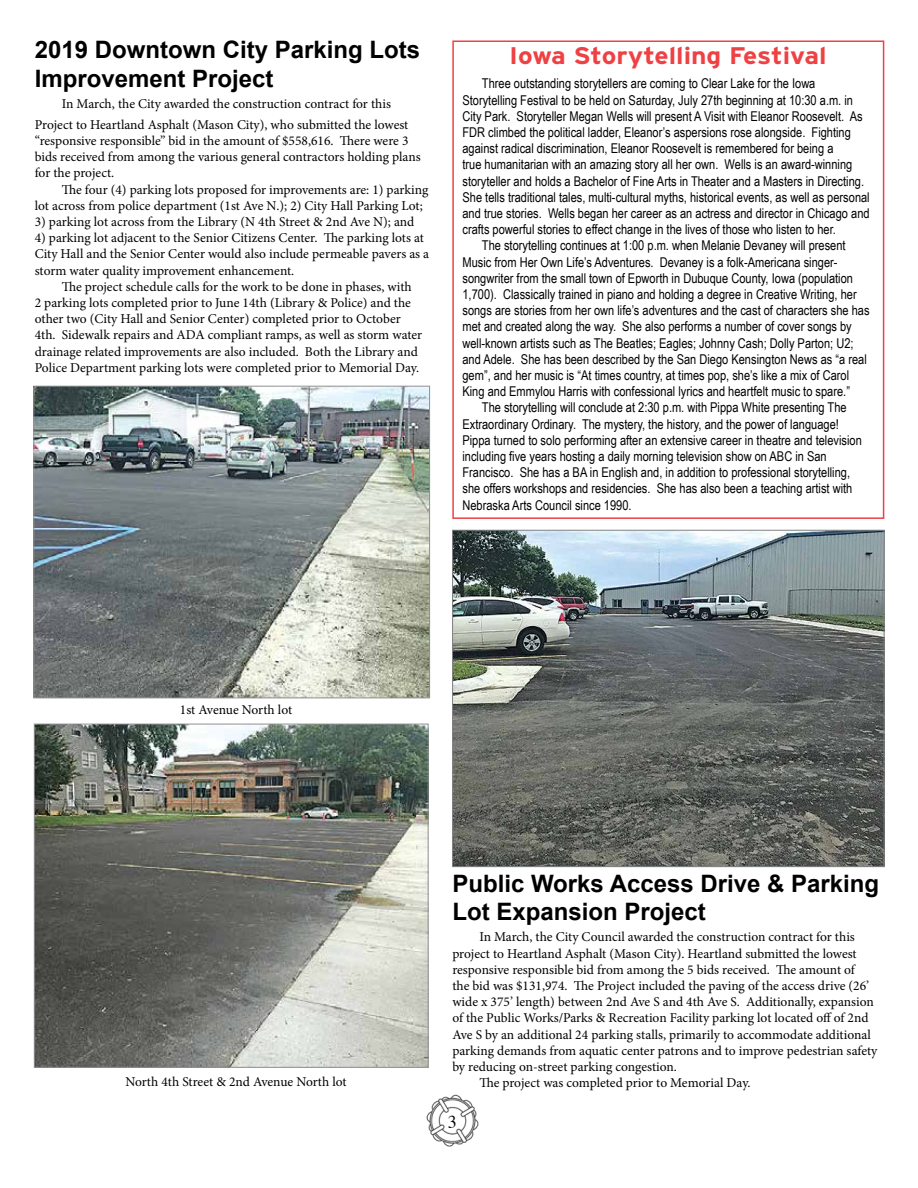
<style>
.page{position:relative;width:918px;height:1188px;background:#fff}
.page>*{position:absolute;margin:0;border:0;box-sizing:border-box;transform-origin:0 0}
.t1{font:700 24px/28.5px "Arial";color:#000}
.t2{font:700 24px "Interstate";color:#ef4144;scale:1.1 1}
.t3{font:18px "Times";color:#000}
.t4{font:13.5px "Arial Narrow";color:#000}
.t5{font:13.5px/16.2px "Minion Pro";letter-spacing:-.005em;color:#000}
</style>
<div class="page">
<img style="left:426px;top:1094px;width:53px;height:53px">
<img style="left:454px;top:532px;width:428px;height:333px">
<div style="left:452px;top:530px;width:432px;height:337px;border:1px solid #808285"></div>
<img style="left:36px;top:388px;width:392px;height:308px">
<div style="left:34px;top:386px;width:396px;height:312px;border:1px solid #8e9092"></div>
<img style="left:36px;top:726px;width:390px;height:340px">
<div style="left:34px;top:724px;width:394px;height:344px;border:1px solid #8e9092"></div>
<div style="left:452px;top:40px;width:432px;height:479px;border:2px solid #ef4144"></div>
<h1 class="t1" style="left:35px;top:36px;width:387px">2019 Downtown City Parking Lots<br>Improvement Project</h1>
<p class="t5" style="left:35px;top:93px;width:375px;line-height:21px;text-indent:27px">In March, the City awarded the construction contract for this<br>Project to Heartland Asphalt (Mason City), who submitted the lowest</p>
<p class="t5" style="left:35px;top:133px;width:387px">“responsive responsible” bid in the amount of $558,616. There were 3 bids received from among the various general contractors holding plans for the project.</p>
<p class="t5" style="left:35px;top:181px;width:395px;text-indent:27px">The four (4) parking lots proposed for improvements are: 1) parking lot across from police department (1st Ave N.); 2) City Hall Parking Lot;</p>
<p class="t5" style="left:35px;top:214px;width:381px">3) parking lot across from the Library (N 4th Street &amp; 2nd Ave N); and</p>
<p class="t5" style="left:35px;top:230px;width:396px">4) parking lot adjacent to the Senior Citizens Center. The parking lots at<br>City Hall and the Senior Center would also include permeable pavers as a storm water quality improvement enhancement.</p>
<p class="t5" style="left:35px;top:278px;width:389px;text-indent:27px">The project schedule calls for the work to be done in phases, with<br>2 parking lots completed prior to June 14th (Library &amp; Police) and the other two (City Hall and Senior Center) completed prior to October 4th. Sidewalk repairs and ADA compliant ramps, as well as storm water drainage related improvements are also included. Both the Library and Police Department parking lots were completed prior to Memorial Day.</p>
<h1 class="t2" style="left:509px;top:43px;width:290px">Iowa Storytelling Festival</h1>
<p class="t4" style="left:482px;top:74px;width:335px">Three outstanding storytellers are coming to Clear Lake for the Iowa</p>
<p class="t4" style="left:462px;top:90px;width:392px">Storytelling Festival to be held on Saturday, July 27th beginning at 10:30 a.m. in</p>
<p class="t4" style="left:462px;top:106px;width:402px">City Park. Storyteller Megan Wells will present A Visit with Eleanor Roosevelt. As</p>
<p class="t4" style="left:462px;top:122px;width:390px">FDR climbed the political ladder, Eleanor’s aspersions rose alongside. Fighting</p>
<p class="t4" style="left:462px;top:139px;width:373px">against radical discrimination, Eleanor Roosevelt is remembered for being a</p>
<p class="t4" style="left:462px;top:155px;width:391px">true humanitarian with an amazing story all her own. Wells is an award-winning</p>
<p class="t4" style="left:462px;top:171px;width:403px">storyteller and holds a Bachelor of Fine Arts in Theater and a Masters in Directing.</p>
<p class="t4" style="left:462px;top:187px;width:409px">She tells traditional tales, multi-cultural myths, historical events, as well as personal</p>
<p class="t4" style="left:462px;top:203px;width:409px">and true stories. Wells began her career as an actress and director in Chicago and</p>
<p class="t4" style="left:462px;top:220px;width:375px">crafts powerful stories to effect change in the lives of those who listen to her.</p>
<p class="t4" style="left:482px;top:236px;width:365px">The storytelling continues at 1:00 p.m. when Melanie Devaney will present</p>
<p class="t4" style="left:462px;top:252px;width:377px">Music from Her Own Life’s Adventures. Devaney is a folk-Americana singer-</p>
<p class="t4" style="left:462px;top:268px;width:392px">songwriter from the small town of Epworth in Dubuque County, Iowa (population</p>
<p class="t4" style="left:462px;top:284px;width:396px">1,700). Classically trained in piano and holding a degree in Creative Writing, her</p>
<p class="t4" style="left:462px;top:301px;width:409px">songs are stories from her own life’s adventures and the cast of characters she has</p>
<p class="t4" style="left:462px;top:317px;width:391px">met and created along the way. She also performs a number of cover songs by</p>
<p class="t4" style="left:462px;top:333px;width:393px">well-known artists such as The Beatles; Eagles; Johnny Cash; Dolly Parton; U2;</p>
<p class="t4" style="left:462px;top:349px;width:406px">and Adele. She has been described by the San Diego Kensington News as “a real</p>
<p class="t4" style="left:462px;top:365px;width:388px">gem”, and her music is “At times country, at times pop, she’s like a mix of Carol</p>
<p class="t4" style="left:462px;top:382px;width:389px">King and Emmylou Harris with confessional lyrics and heartfelt music to spare.”</p>
<p class="t4" style="left:482px;top:398px;width:366px">The storytelling will conclude at 2:30 p.m. with Pippa White presenting The</p>
<p class="t4" style="left:462px;top:414px;width:378px">Extraordinary Ordinary. The mystery, the history, and the power of language!</p>
<p class="t4" style="left:462px;top:430px;width:401px">Pippa turned to solo performing after an extensive career in theatre and television</p>
<p class="t4" style="left:462px;top:446px;width:366px">including five years hosting a daily morning television show on ABC in San</p>
<p class="t4" style="left:462px;top:463px;width:389px">Francisco. She has a BA in English and, in addition to professional storytelling,</p>
<p class="t4" style="left:462px;top:479px;width:391px">she offers workshops and residencies. She has also been a teaching artist with</p>
<p class="t4" style="left:462px;top:495px;width:171px">Nebraska Arts Council since 1990.</p>
<p class="t5" style="left:180px;top:701px;width:114px">1st Avenue North lot</p>
<p class="t5" style="left:125px;top:1073px;width:223px">North 4th Street &amp; 2nd Avenue North lot</p>
<h1 class="t1" style="left:452px;top:870px;width:428px">Public Works Access Drive &amp; Parking<br>Lot Expansion Project</h1>
<p class="t5" style="left:479px;top:929px;width:377px">In March, the City Council awarded the construction contract for this</p>
<p class="t5" style="left:452px;top:945px;width:406px">project to Heartland Asphalt (Mason City). Heartland submitted the lowest</p>
<p class="t5" style="left:452px;top:961px;width:404px">responsive responsible bid from among the 5 bids received. The amount of</p>
<p class="t5" style="left:452px;top:978px;width:418px">the bid was $131,974. The Project included the paving of the access drive (26’</p>
<p class="t5" style="left:452px;top:994px;width:423px">wide x 375’ length) between 2nd Ave S and 4th Ave S. Additionally, expansion</p>
<p class="t5" style="left:452px;top:1010px;width:418px">of the Public Works/Parks &amp; Recreation Facility parking lot located off of 2nd</p>
<p class="t5" style="left:452px;top:1026px;width:420px">Ave S by an additional 24 parking stalls, primarily to accommodate additional</p>
<p class="t5" style="left:452px;top:1042px;width:427px">parking demands from aquatic center patrons and to improve pedestrian safety</p>
<p class="t5" style="left:452px;top:1059px;width:226px">by reducing on-street parking congestion.</p>
<p class="t5" style="left:479px;top:1075px;width:273px">The project was completed prior to Memorial Day.</p>
<h2 class="t3" style="left:448px;top:1105px;width:10px">3</h2>
</div>
